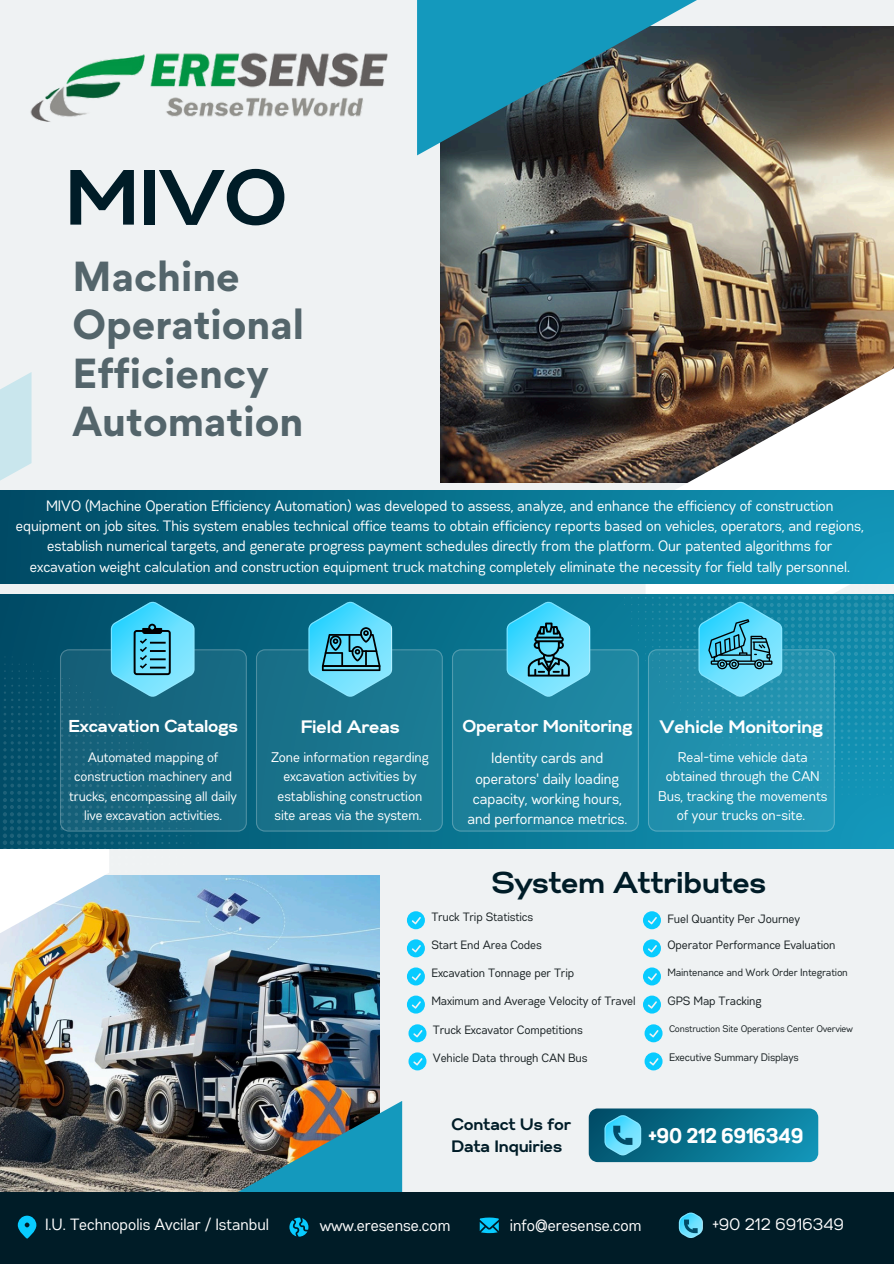
<style>
.page{position:relative;width:894px;height:1264px;background:#fff}
.page>*{position:absolute;margin:0;border:0;box-sizing:border-box;transform-origin:0 0}
.t1{font:700 78px "Gabriel Sans";color:#001c27}
.t2{font:700 37.5px/48.3px "Gordita";color:#54656b}
.t3{font:700 36px "Gabriel Sans";color:#fff}
.t4{font:700 30px "Gabriel Sans";color:#001c27}
.t5{font:700 21px "Gabriel Sans Cond";color:#fff}
.t6{font:700 18px "Gabriel Sans";color:#fff}
.t7{font:700 17.25px "Gabriel Sans";color:#fff}
.t8{font:700 17.1px "Gabriel Sans";color:#fff}
.t9{font:16.5px "Gabriel Sans Cond";color:#fff}
.t10{font:700 16.5px/22.5px "Gabriel Sans";color:#001c27}
.t11{font:16.35px "Gabriel Sans Cond";color:#fff}
.t12{font:15px/20.2px "Gabriel Sans Cond";color:#fff;text-align:center}
.t13{font:14.1px/19.2px "Gabriel Sans Cond";color:#fff;text-align:center}
.t14{font:13.95px/19.2px "Gabriel Sans Cond";color:#fff;text-align:center}
.t15{font:13.65px/19.2px "Gabriel Sans Cond";color:#fff;text-align:center}
.t16{font:12px "Gabriel Sans Cond";color:#151d1f}
.t17{font:10.95px "Gabriel Sans Cond";color:#151d1f}
.t18{font:10.5px "Gabriel Sans Cond";color:#151d1f}
.t19{font:9.6px "Gabriel Sans Cond";color:#151d1f}
</style>
<div class="page">
<div style="left:0;top:0;width:893px;height:1263px;background:#eff2f3"></div>
<svg style="left:0;top:372px;width:32px;height:119px;fill:#c9e6ed"></svg>
<img style="left:0;top:875px;width:380px;height:316px">
<img style="left:440px;top:26px;width:453px;height:456px">
<svg style="left:417px;top:0;width:279px;height:155px;background:#357887"></svg>
<img style="left:0;top:873px;width:109px;height:90px">
<img style="left:645px;top:315px;width:248px;height:176px">
<div style="left:0;top:1191px;width:893px;height:72px;background:#001c27"></div>
<svg style="left:479px;top:1217px;width:19px;height:16px"></svg>
<img style="left:238px;top:1101px;width:164px;height:136px">
<svg style="left:18px;top:1215px;width:18px;height:23px"></svg>
<svg style="left:408px;top:1024px;width:18px;height:18px"></svg>
<svg style="left:644px;top:1024px;width:18px;height:18px"></svg>
<svg style="left:408px;top:1052px;width:18px;height:18px"></svg>
<svg style="left:644px;top:1052px;width:18px;height:18px"></svg>
<div style="left:0;top:594px;width:893px;height:254px;background:linear-gradient(to right,#004a62,#139abc)"></div>
<svg style="left:588px;top:1108px;width:230px;height:54px;background:#147d9a"></svg>
<img style="left:30px;top:52px;width:358px;height:70px">
<svg style="left:678px;top:1212px;width:24px;height:26px"></svg>
<div style="left:0;top:491px;width:893px;height:92px;background:linear-gradient(to right,#004b64,#1296b8)"></div>
<svg style="left:407px;top:911px;width:18px;height:18px"></svg>
<svg style="left:643px;top:911px;width:17px;height:18px"></svg>
<svg style="left:407px;top:939px;width:18px;height:18px"></svg>
<svg style="left:643px;top:939px;width:17px;height:18px"></svg>
<svg style="left:407px;top:967px;width:18px;height:18px"></svg>
<svg style="left:643px;top:967px;width:17px;height:18px"></svg>
<svg style="left:407px;top:995px;width:18px;height:18px"></svg>
<svg style="left:643px;top:995px;width:17px;height:18px"></svg>
<svg style="left:0;top:601px;width:247px;height:272px;background:#2a758d"></svg>
<svg style="left:256px;top:601px;width:186px;height:230px;background:#207e98"></svg>
<svg style="left:452px;top:504px;width:441px;height:327px;background:#2491ad"></svg>
<h2 class="t1" style="left:66px;top:163px;width:223px">MIVO</h2>
<p class="t2" style="left:72px;top:252px;width:233px">Machine<br>Operational<br>Efficiency<br>Automation</p>
<p class="t12" style="left:16px;top:496px;width:848px">MIVO (Machine Operation Efficiency Automation) was developed to assess, analyze, and enhance the efficiency of construction equipment on job sites. This system enables technical office teams to obtain efficiency reports based on vehicles, operators, and regions, establish numerical targets, and generate progress payment schedules directly from the platform. Our patented algorithms for excavation weight calculation and construction equipment truck matching completely eliminate the necessity for field tally personnel.</p>
<h1 class="t3" style="left:379px;top:540px;width:137px">System</h1>
<p class="t7" style="left:69px;top:718px;width:171px">Excavation Catalogs</p>
<p class="t15" style="left:69px;top:748px;width:169px">Automated mapping of construction machinery and trucks, encompassing all daily live excavation activities.</p>
<h5 class="t14" style="left:271px;top:748px;width:159px">Zone information regarding excavation activities by establishing construction site areas via the system.</h5>
<p class="t6" style="left:301px;top:718px;width:100px">Field Areas</p>
<p class="t8" style="left:462px;top:719px;width:171px">Operator Monitoring</p>
<p class="t12" style="left:467px;top:748px;width:161px">Identity cards and operators' daily loading capacity, working hours, and performance metrics.</p>
<p class="t6" style="left:659px;top:718px;width:165px">Vehicle Monitoring</p>
<h3 class="t13" style="left:658px;top:748px;width:171px">Real-time vehicle data obtained through the CAN<br>Bus, tracking the movements of your trucks on-site.</h3>
<p class="t4" style="left:492px;top:869px;width:275px">System Attributes</p>
<p class="t16" style="left:431px;top:911px;width:103px">Truck Trip Statistics</p>
<p class="t16" style="left:431px;top:939px;width:112px">Start End Area Codes</p>
<p class="t16" style="left:667px;top:939px;width:169px">Operator Performance Evaluation</p>
<p class="t16" style="left:431px;top:967px;width:144px">Excavation Tonnage per Trip</p>
<p class="t18" style="left:667px;top:967px;width:182px">Maintenance and Work Order Integration</p>
<p class="t16" style="left:431px;top:995px;width:205px">Maximum and Average Velocity of Travel</p>
<p class="t16" style="left:667px;top:995px;width:95px">GPS Map Tracking</p>
<p class="t16" style="left:667px;top:913px;width:134px">Fuel Quantity Per Journey</p>
<p class="t16" style="left:433px;top:1024px;width:151px">Truck Excavator Competitions</p>
<h5 class="t19" style="left:669px;top:1024px;width:185px">Construction Site Operations Center Overview</h5>
<p class="t16" style="left:433px;top:1052px;width:156px">Vehicle Data through CAN Bus</p>
<p class="t17" style="left:669px;top:1051px;width:131px">Executive Summary Displays</p>
<h5 class="t10" style="left:452px;top:1113px;width:121px">Contact Us for<br>Data Inquiries</h5>
<h5 class="t5" style="left:649px;top:1126px;width:156px">+90 212 6916349</h5>
<p class="t11" style="left:45px;top:1217px;width:225px">I.U. Technopolis Avcilar / Istanbul</p>
<h2 class="t9" style="left:320px;top:1217px;width:132px">www.eresense.com</h2>
<p class="t9" style="left:510px;top:1217px;width:133px">info@eresense.com</p>
<p class="t9" style="left:712px;top:1217px;width:133px">+90 212 6916349</p>
</div>
